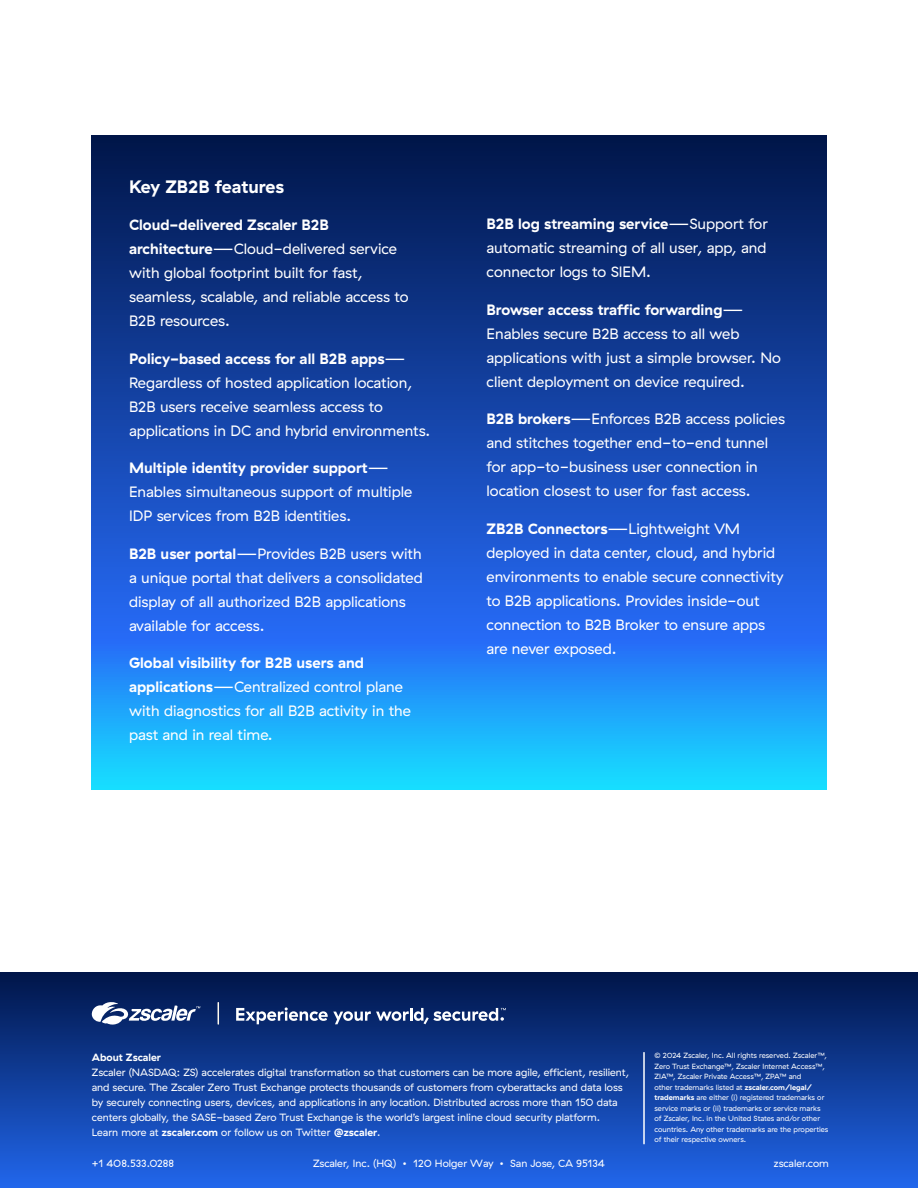
<style>
.page{position:relative;width:918px;height:1188px;background:#fff}
.page>*{position:absolute;margin:0;border:0;box-sizing:border-box;transform-origin:0 0}
.t1{font:700 18px "GT Haptik ZS";color:#fff}
.t2{font:15px/24px "GT Haptik ZS";color:#fff}
.t3{font:10.5px/15px "GT Haptik ZS";color:#fff}
.t4{font:700 10.5px "GT Haptik ZS";color:#fff}
.t5{font:7.5px/10.5px "GT Haptik ZS";color:#fff}
.s1{font-weight:700}
</style>
<div class="page">
<div style="left:0;top:972px;width:918px;height:216px;background:linear-gradient(to bottom,#001548,#2166eb)"></div>
<svg style="left:92px;top:1000px;width:108px;height:26px"></svg>
<svg style="left:218px;top:1003px;width:1px;height:21px"></svg>
<svg style="left:236px;top:1007px;width:270px;height:17px"></svg>
<hr style="left:643px;top:1053px;width:2px;height:91px;background:#fff">
<svg style="left:92px;top:135px;width:734px;height:654px;background:#1557b4"></svg>
<p class="t1" style="left:129px;top:176px;width:156px">Key ZB2B features</p>
<p class="t2" style="left:129px;top:213px;width:281px"><span class="s1">Cloud-delivered Zscaler B2B architecture</span>—Cloud-delivered service with global footprint built for fast, seamless, scalable, and reliable access to B2B resources.</p>
<p class="t2" style="left:129px;top:347px;width:303px"><span class="s1">Policy-based access for all B2B apps</span>— Regardless of hosted application location, B2B users receive seamless access to applications in DC and hybrid environments.</p>
<p class="t2" style="left:129px;top:456px;width:285px"><span class="s1">Multiple identity provider support</span>—<br>Enables simultaneous support of multiple<br>IDP services from B2B identities.</p>
<p class="t2" style="left:129px;top:542px;width:295px"><span class="s1">B2B user portal</span>—Provides B2B users with a unique portal that delivers a consolidated display of all authorized B2B applications available for access.</p>
<p class="t2" style="left:129px;top:651px;width:283px"><span class="s1">Global visibility for B2B users and applications</span>—Centralized control plane with diagnostics for all B2B activity in the past and in real time.</p>
<p class="t2" style="left:487px;top:212px;width:283px;text-align:justify"><span class="s1">B2B log streaming service</span>—Support for automatic streaming of all user, app, and connector logs to SIEM.</p>
<p class="t2" style="left:487px;top:297px;width:296px"><span class="s1">Browser access traffic forwarding</span>— Enables secure B2B access to all web applications with just a simple browser. No client deployment on device required.</p>
<p class="t2" style="left:487px;top:407px;width:300px"><span class="s1">B2B brokers</span>—Enforces B2B access policies and stitches together end-to-end tunnel for app-to-business user connection in location closest to user for fast access.</p>
<p class="t2" style="left:487px;top:516px;width:299px"><span class="s1">ZB2B Connectors</span>—Lightweight VM deployed in data center, cloud, and hybrid environments to enable secure connectivity to B2B applications. Provides inside-out connection to B2B Broker to ensure apps are never exposed.</p>
<p class="t4" style="left:92px;top:1051px;width:71px">About Zscaler</p>
<p class="t3" style="left:92px;top:1064px;width:539px">Zscaler (NASDAQ: ZS) accelerates digital transformation so that customers can be more agile, efficient, resilient, and secure. The Zscaler Zero Trust Exchange protects thousands of customers from cyberattacks and data loss by securely connecting users, devices, and applications in any location. Distributed across more than 150 data centers globally, the SASE-based Zero Trust Exchange is the world’s largest inline cloud security platform.<br>Learn more at <span class="s1">zscaler.com</span> or follow us on Twitter <span class="s1">@zscaler</span>.</p>
<p class="t5" style="left:654px;top:1050px;width:175px">© 2024 Zscaler, Inc. All rights reserved. Zscaler™, Zero Trust Exchange™, Zscaler Internet Access™, ZIA™, Zscaler Private Access™, ZPA™ and<br>other trademarks listed at <span class="s1">zscaler.com/legal/ trademarks</span> are either (i) registered trademarks or service marks or (ii) trademarks or service marks of Zscaler, Inc. in the United States and/or other countries. Any other trademarks are the properties of their respective owners.</p>
<p class="t3" style="left:92px;top:1156px;width:84px">+1 408.533.0288</p>
<p class="t3" style="left:313px;top:1156px;width:293px">Zscaler, Inc. (HQ) • 120 Holger Way • San Jose, CA 95134</p>
<p class="t3" style="left:774px;top:1156px;width:57px">zscaler.com</p>
</div>
